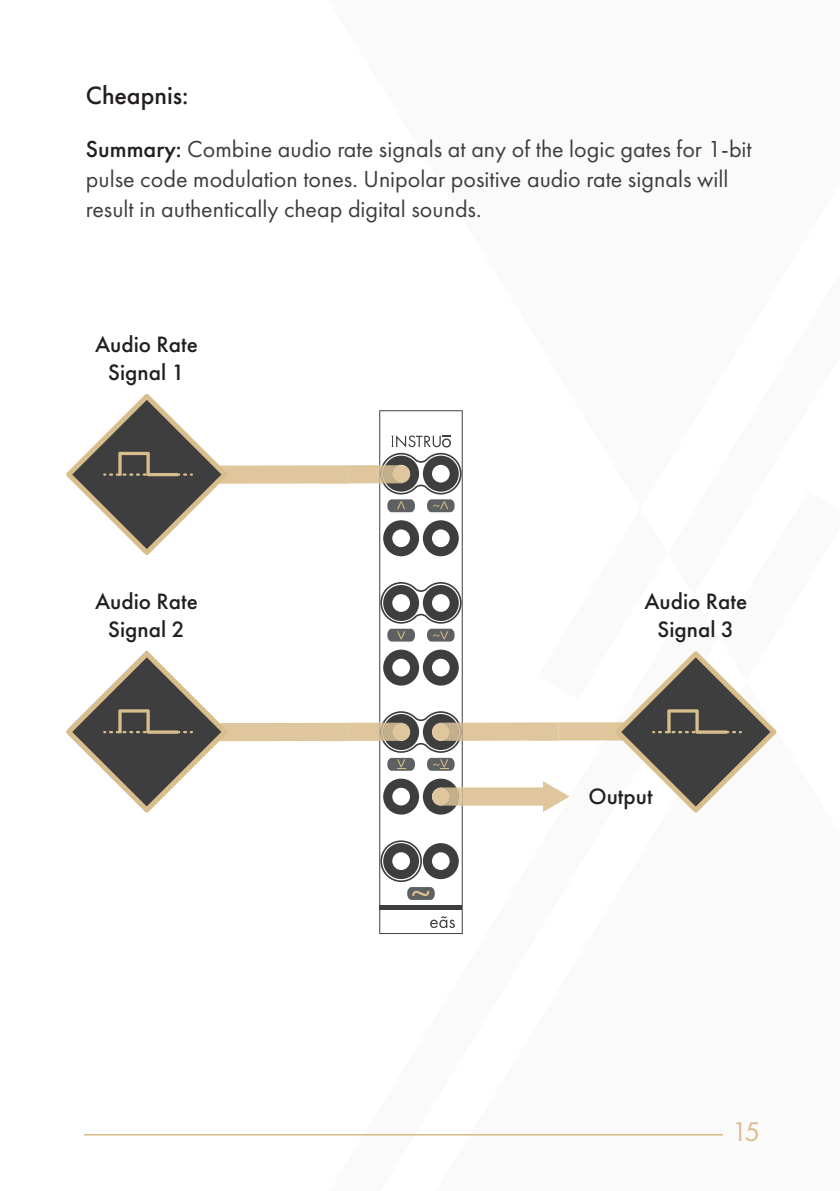
<style>
.page{position:relative;width:840px;height:1191px;background:#fff}
.page>*{position:absolute;margin:0;border:0;box-sizing:border-box;transform-origin:0 0}
.t1{font:28px "Futura PT";color:#d9be8d}
.t2{font:500 26px "Futura PT";color:#231f20}
.t3{font:24px/30px "Futura PT";color:#3e3e3f}
.t4{font:500 23.2px/27.8px "Futura PT";color:#231f20;text-align:center}
.s1{font-weight:500;color:#231f20}
</style>
<div class="page">
<hr style="left:84px;top:1134px;width:638px;height:1px;background:#d9be8d">
<svg style="left:379px;top:814px;width:83px;height:120px"></svg>
<hr style="left:379px;top:905px;width:83px;height:4px;background:#3e3e3f">
<svg style="left:380px;top:840px;width:78px;height:60px"></svg>
<svg style="left:430px;top:916px;width:24px;height:12px"></svg>
<svg style="left:66px;top:394px;width:711px;height:420px"></svg>
<p class="t2" style="left:86px;top:80px;width:104px">Cheapnis:</p>
<p class="t3" style="left:86px;top:133px;width:667px"><span class="s1">Summary:</span> Combine audio rate signals at any of the logic gates for 1-bit pulse code modulation tones. Unipolar positive audio rate signals will result in authentically cheap digital sounds.</p>
<p class="t4" style="left:95px;top:330px;width:104px">Audio Rate<br>Signal 1</p>
<p class="t4" style="left:95px;top:588px;width:104px">Audio Rate<br>Signal 2</p>
<p class="t4" style="left:644px;top:588px;width:104px">Audio Rate<br>Signal 3</p>
<p class="t4" style="left:588px;top:782px;width:66px">Output</p>
<p class="t1" style="left:731px;top:1115px;width:30px">15</p>
</div>
